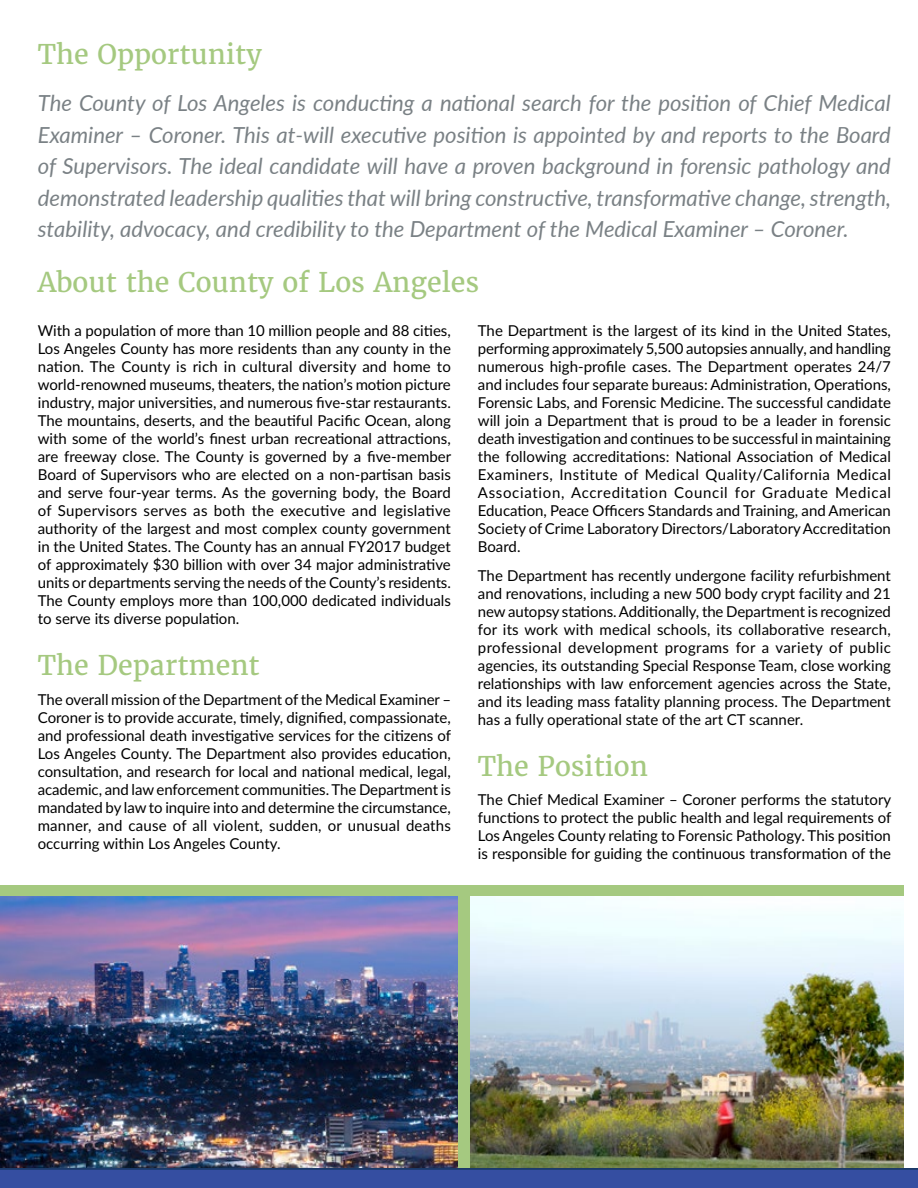
<style>
.page{position:relative;width:918px;height:1188px;background:#fff}
.page>*{position:absolute;margin:0;border:0;box-sizing:border-box;transform-origin:0 0}
.t1{font:27px "Merriweather";color:#a5c980}
.t2{font:italic 22.2px/31.5px "Lato";color:#7a8185;text-align:justify}
.t3{font:15px/18px "Lato";color:#000;text-align:justify}
</style>
<div class="page">
<img style="left:0;top:896px;width:459px;height:272px">
<img style="left:470px;top:896px;width:434px;height:272px">
<div style="left:459px;top:874px;width:11px;height:296px;background:#a5c980"></div>
<div style="left:0;top:874px;width:917px;height:18px;background:#fff"></div>
<div style="left:0;top:886px;width:904px;height:10px;background:#a5c980"></div>
<svg style="left:0;top:1168px;width:918px;height:20px;background:#324c9b"></svg>
<h1 class="t1" style="left:38px;top:38px;width:226px">The Opportunity</h1>
<p class="t2" style="left:38px;top:87px;width:855px">The County of Los Angeles is conducting a national search for the position of Chief Medical Examiner – Coroner. This at-will executive position is appointed by and reports to the Board of Supervisors. The ideal candidate will have a proven background in forensic pathology and demonstrated leadership qualities that will bring constructive, transformative change, strength, stability, advocacy, and credibility to the Department of the Medical Examiner – Coroner.</p>
<h1 class="t1" style="left:38px;top:265px;width:443px">About the County of Los Angeles</h1>
<p class="t3" style="left:478px;top:321px;width:415px">The Department is the largest of its kind in the United States, performing approximately 5,500 autopsies annually, and handling numerous high-profile cases. The Department operates 24/7 and includes four separate bureaus: Administration, Operations, Forensic Labs, and Forensic Medicine. The successful candidate will join a Department that is proud to be a leader in forensic death investigation and continues to be successful in maintaining the following accreditations: National Association of Medical Examiners, Institute of Medical Quality/California Medical Association, Accreditation Council for Graduate Medical Education, Peace Officers Standards and Training, and American Society of Crime Laboratory Directors/Laboratory Accreditation Board.</p>
<p class="t3" style="left:478px;top:566px;width:415px">The Department has recently undergone facility refurbishment and renovations, including a new 500 body crypt facility and 21 new autopsy stations. Additionally, the Department is recognized for its work with medical schools, its collaborative research, professional development programs for a variety of public agencies, its outstanding Special Response Team, close working relationships with law enforcement agencies across the State, and its leading mass fatality planning process. The Department has a fully operational state of the art CT scanner.</p>
<h1 class="t1" style="left:478px;top:749px;width:172px">The Position</h1>
<p class="t3" style="left:478px;top:790px;width:415px">The Chief Medical Examiner – Coroner performs the statutory functions to protect the public health and legal requirements of Los Angeles County relating to Forensic Pathology. This position is responsible for guiding the continuous transformation of the</p>
<p class="t3" style="left:38px;top:321px;width:415px">With a population of more than 10 million people and 88 cities, Los Angeles County has more residents than any county in the nation. The County is rich in cultural diversity and home to world-renowned museums, theaters, the nation’s motion picture industry, major universities, and numerous five-star restaurants.<br>The mountains, deserts, and the beautiful Pacific Ocean, along with some of the world’s finest urban recreational attractions, are freeway close. The County is governed by a five-member Board of Supervisors who are elected on a non-partisan basis and serve four-year terms. As the governing body, the Board of Supervisors serves as both the executive and legislative authority of the largest and most complex county government in the United States. The County has an annual FY2017 budget of approximately $30 billion with over 34 major administrative units or departments serving the needs of the County’s residents.<br>The County employs more than 100,000 dedicated individuals to serve its diverse population.</p>
<h1 class="t1" style="left:38px;top:648px;width:223px">The Department</h1>
<p class="t3" style="left:38px;top:690px;width:415px">The overall mission of the Department of the Medical Examiner – Coroner is to provide accurate, timely, dignified, compassionate, and professional death investigative services for the citizens of Los Angeles County. The Department also provides education, consultation, and research for local and national medical, legal, academic, and law enforcement communities. The Department is mandated by law to inquire into and determine the circumstance, manner, and cause of all violent, sudden, or unusual deaths occurring within Los Angeles County.</p>
</div>
